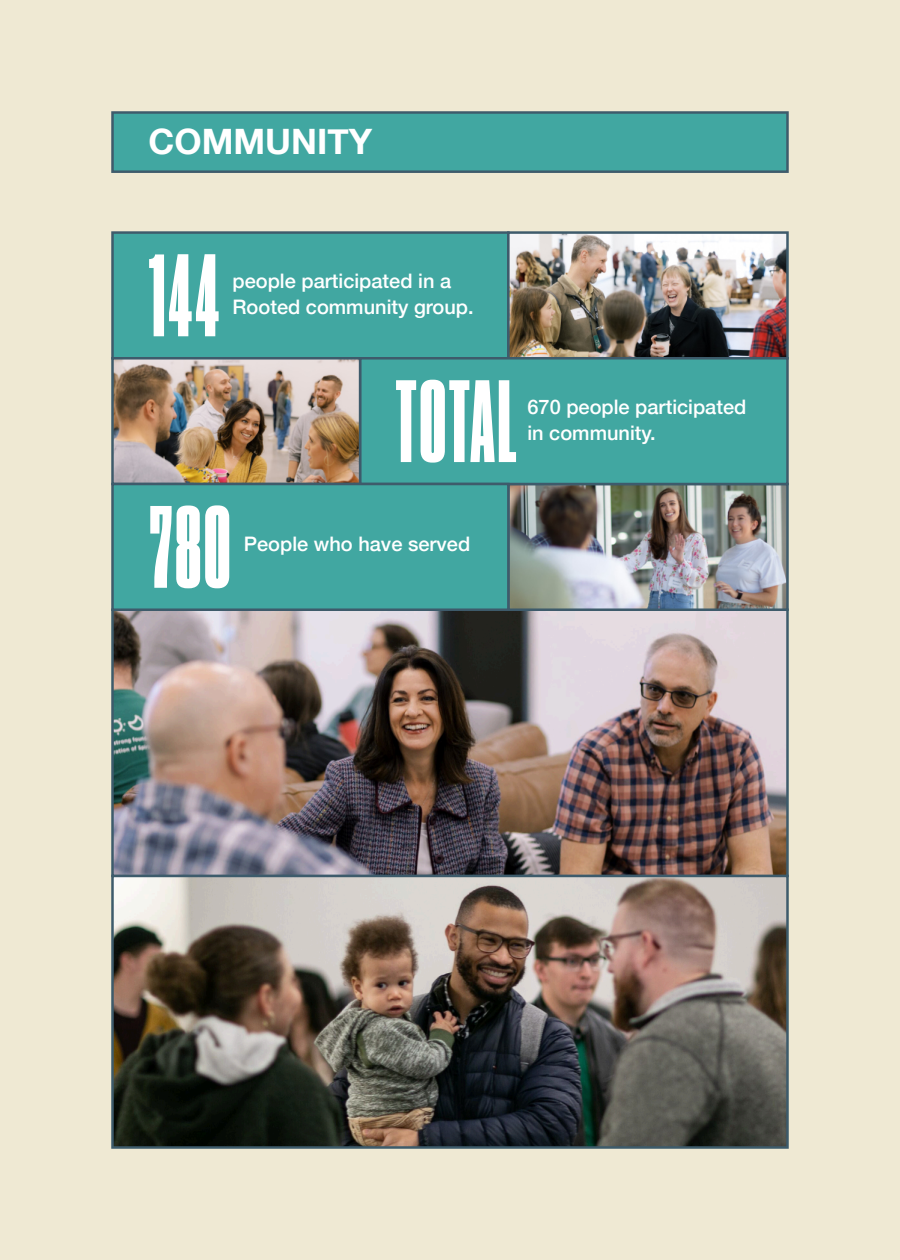
<style>
.page{position:relative;width:900px;height:1260px;background:#efe9d3}
.page>*{position:absolute;margin:0;border:0;box-sizing:border-box;transform-origin:0 0}
.t1{font:110px "Druk X Condensed Super";letter-spacing:.03em;color:#fff}
.t2{font:700 35px "Helvetica Neue";color:#fff}
.t3{font:500 20px/26px "Helvetica Neue";color:#fff}
</style>
<div class="page">
<img style="left:114px;top:611px;width:672px;height:535px">
<div style="left:111px;top:875px;width:678px;height:274px;border:2px solid #3d5b6b"></div>
<div style="left:111px;top:231px;width:399px;height:129px;background:#41a7a1;border:2px solid #3e5b6b"></div>
<img style="left:510px;top:234px;width:276px;height:123px">
<div style="left:507px;top:231px;width:282px;height:129px;border:2px solid #3e5b6b"></div>
<img style="left:510px;top:486px;width:276px;height:122px">
<div style="left:507px;top:483px;width:282px;height:128px;border:2px solid #3e5b6b"></div>
<div style="left:359px;top:357px;width:430px;height:128px;background:#41a7a1;border:2px solid #3e5b6b"></div>
<img style="left:114px;top:360px;width:244px;height:122px">
<div style="left:111px;top:357px;width:250px;height:128px;border:2px solid #3e5b6b"></div>
<div style="left:111px;top:483px;width:399px;height:128px;background:#41a7a1;border:2px solid #3e5b6b"></div>
<div style="left:111px;top:111px;width:678px;height:62px;background:#41a7a1;border:2px solid #3e5b6b"></div>
<h2 class="t2" style="left:149px;top:120px;width:225px">COMMUNITY</h2>
<h1 class="t1" style="left:149px;top:254px;width:72px">144</h1>
<p class="t3" style="left:233px;top:267px;width:243px">people participated in a<br>Rooted community group.</p>
<h1 class="t1" style="left:395px;top:380px;width:123px">TOTAL</h1>
<p class="t3" style="left:527px;top:394px;width:220px">670 people participated in community.</p>
<h1 class="t1" style="left:150px;top:506px;width:82px">780</h1>
<p class="t3" style="left:244px;top:530px;width:228px">People who have served</p>
</div>
